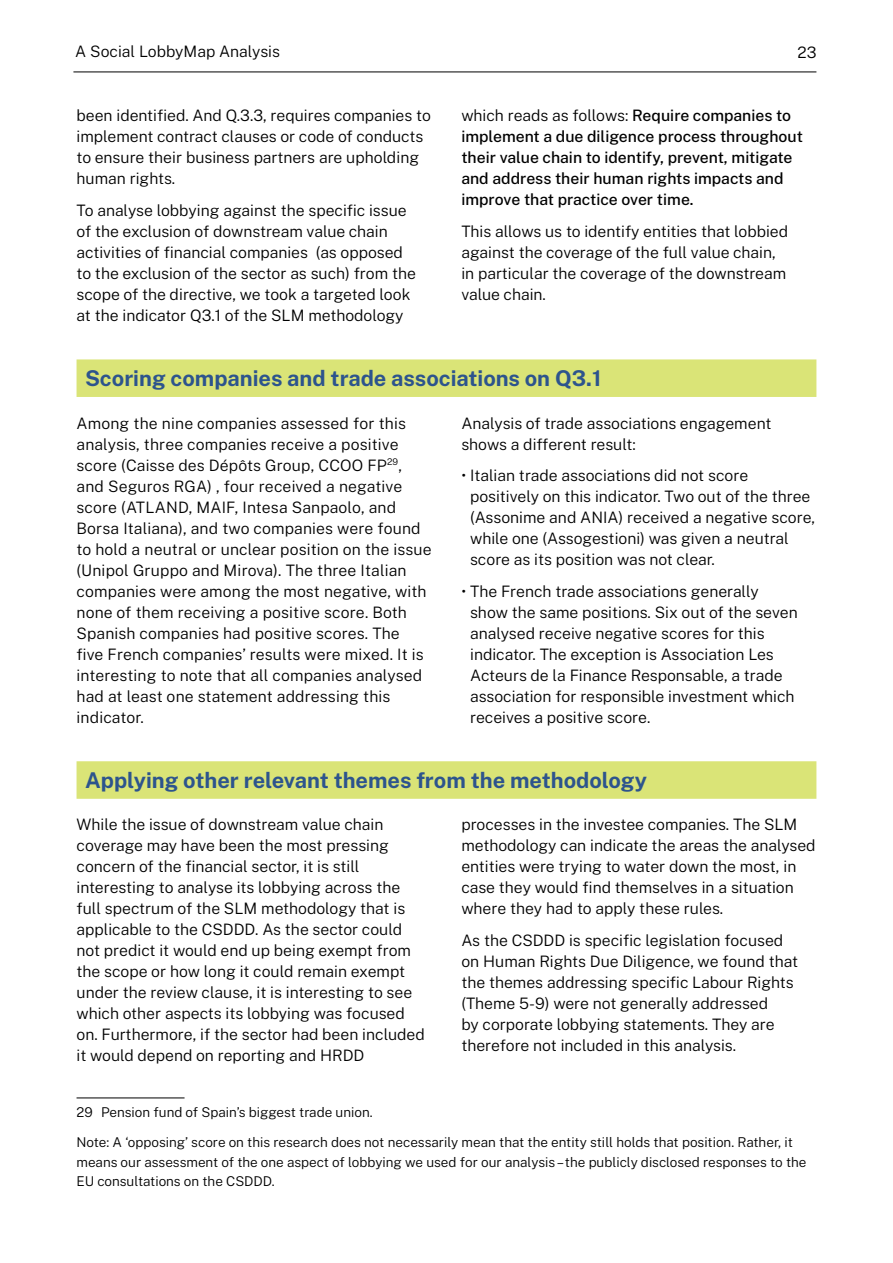
<style>
.page{position:relative;width:893px;height:1263px;background:#fff}
.page>*{position:absolute;margin:0;border:0;box-sizing:border-box;transform-origin:0 0}
.t1{font:700 21.75px "Public Sans";color:#2d548d}
.t2{font:300 15.75px/21px "Public Sans";color:#000}
.t3{font:500 15.75px/21px "Public Sans";color:#000}
.t4{font:300 13.5px/19.5px "Public Sans";color:#000}
.s1{font-weight:300}
</style>
<div class="page">
<hr style="left:77px;top:1098px;width:108px;height:1px;background:#000">
<div style="left:77px;top:359px;width:739px;height:38px;background:#dae477"></div>
<div style="left:77px;top:761px;width:739px;height:38px;background:#dae477"></div>
<hr style="left:73px;top:72px;width:743px;height:1px;background:#000">
<p class="t2" style="left:75px;top:41px;width:206px">A Social LobbyMap Analysis</p>
<p class="t2" style="left:797px;top:41px;width:20px">23</p>
<p class="t2" style="left:77px;top:104px;width:356px">been identified. And Q.3.3, requires companies to implement contract clauses or code of conducts to ensure their business partners are upholding human rights.</p>
<p class="t2" style="left:77px;top:199px;width:341px">To analyse lobbying against the specific issue of the exclusion of downstream value chain activities of financial companies (as opposed to the exclusion of the sector as such) from the scope of the directive, we took a targeted look at the indicator Q3.1 of the SLM methodology</p>
<p class="t3" style="left:461px;top:104px;width:343px"><span class="s1">which reads as follows:</span> Require companies to implement a due diligence process throughout their value chain to identify, prevent, mitigate and address their human rights impacts and improve that practice over time.</p>
<p class="t2" style="left:461px;top:220px;width:328px">This allows us to identify entities that lobbied against the coverage of the full value chain, in particular the coverage of the downstream value chain.</p>
<h1 class="t1" style="left:85px;top:362px;width:518px">Scoring companies and trade associations on Q3.1</h1>
<p class="t2" style="left:77px;top:412px;width:357px">Among the nine companies assessed for this analysis, three companies receive a positive score (Caisse des Dépôts Group, CCOO FP<sup>29</sup>, and Seguros RGA) , four received a negative score (ATLAND, MAIF, Intesa Sanpaolo, and Borsa Italiana), and two companies were found to hold a neutral or unclear position on the issue (Unipol Gruppo and Mirova). The three Italian companies were among the most negative, with none of them receiving a positive score. Both Spanish companies had positive scores. The<br>five French companies’ results were mixed. It is interesting to note that all companies analysed had at least one statement addressing this indicator.</p>
<p class="t2" style="left:461px;top:412px;width:311px">Analysis of trade associations engagement shows a different result:</p>
<p class="t2" style="left:470px;top:464px;width:347px;text-indent:-9px">• Italian trade associations did not score positively on this indicator. Two out of the three (Assonime and ANIA) received a negative score, while one (Assogestioni) was given a neutral score as its position was not clear.</p>
<p class="t2" style="left:470px;top:580px;width:329px;text-indent:-9px">• The French trade associations generally show the same positions. Six out of the seven analysed receive negative scores for this indicator. The exception is Association Les Acteurs de la Finance Responsable, a trade association for responsible investment which receives a positive score.</p>
<h1 class="t1" style="left:85px;top:764px;width:563px">Applying other relevant themes from the methodology</h1>
<p class="t2" style="left:77px;top:813px;width:350px">While the issue of downstream value chain coverage may have been the most pressing concern of the financial sector, it is still interesting to analyse its lobbying across the full spectrum of the SLM methodology that is applicable to the CSDDD. As the sector could not predict it would end up being exempt from the scope or how long it could remain exempt under the review clause, it is interesting to see which other aspects its lobbying was focused on. Furthermore, if the sector had been included it would depend on reporting and HRDD</p>
<p class="t2" style="left:461px;top:813px;width:356px">processes in the investee companies. The SLM methodology can indicate the areas the analysed entities were trying to water down the most, in case they would find themselves in a situation where they had to apply these rules.</p>
<p class="t2" style="left:461px;top:929px;width:338px">As the CSDDD is specific legislation focused on Human Rights Due Diligence, we found that the themes addressing specific Labour Rights (Theme 5-9) were not generally addressed<br>by corporate lobbying statements. They are therefore not included in this analysis.</p>
<p class="t4" style="left:77px;top:1102px;width:298px">29 Pension fund of Spain’s biggest trade union.</p>
<p class="t4" style="left:77px;top:1132px;width:731px">Note: A ‘opposing’ score on this research does not necessarily mean that the entity still holds that position. Rather, it means our assessment of the one aspect of lobbying we used for our analysis – the publicly disclosed responses to the<br>EU consultations on the CSDDD.</p>
</div>
